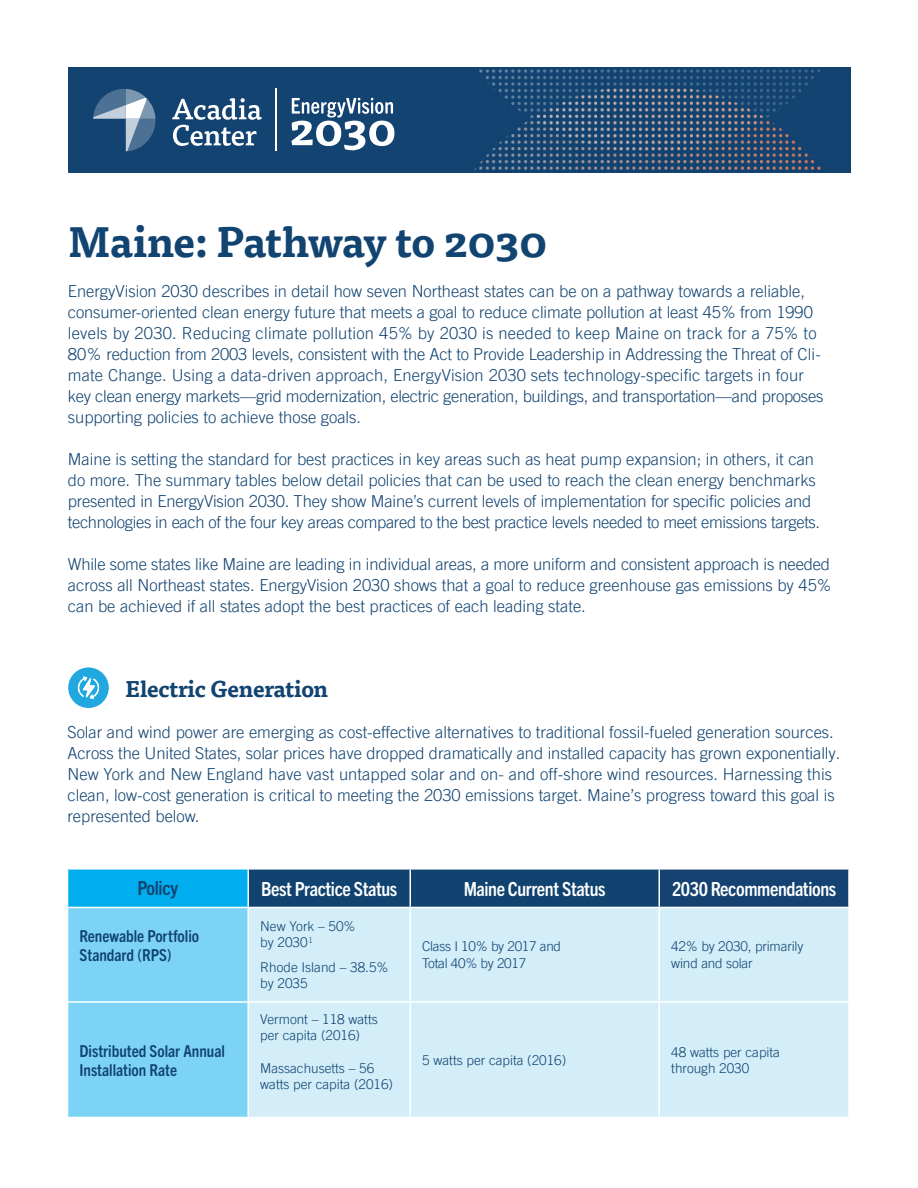
<style>
.page{position:relative;width:918px;height:1188px;background:#fff}
.page>*{position:absolute;margin:0;border:0;box-sizing:border-box;transform-origin:0 0}
.t1{font:700 42px "Tisa Pro";letter-spacing:-.02em;color:#124471}
.MAIN_SUBHEAD{font:700 22.5px "Tisa Pro";letter-spacing:-.02em;color:#124471}
.GRAPH_TITLES{font:700 condensed 19.5px "Trade Gothic Next SR Pro";letter-spacing:-.02em;color:#fff}
.Graph_Titles_2{font:700 condensed 19.5px "Trade Gothic Next SR Pro";letter-spacing:-.02em;color:#fff}
.GRAPH_TITLES-2{font:700 condensed 19.5px "Trade Gothic Next SR Pro";letter-spacing:-.02em;color:#124471}
.new_body{font:300 16.5px/21px "Trade Gothic LT Pro";color:#124471}
.graph_left_column{font:700 condensed 16.5px/19.8px "Trade Gothic Next SR Pro";color:#104370}
.graph_interior{font:300 13.5px/16.2px "Trade Gothic LT Pro";color:#104370}
.graph_interior-2{font:300 13.5px/16.2px "Trade Gothic LT Pro";letter-spacing:-.02em;color:#104370}
</style>
<div class="page">
<div style="left:68px;top:869px;width:180px;height:38px;background:#00aeef"></div>
<div style="left:248px;top:869px;width:162px;height:38px;background:#104370"></div>
<div style="left:410px;top:869px;width:249px;height:38px;background:#104370"></div>
<div style="left:659px;top:869px;width:190px;height:38px;background:#144372"></div>
<div style="left:68px;top:908px;width:180px;height:209px;background:#7cd3f6"></div>
<div style="left:249px;top:908px;width:599px;height:209px;background:#d3eef9"></div>
<hr style="left:67px;top:868px;width:182px;height:2px;background:#fff">
<hr style="left:248px;top:870px;width:1px;height:37px;background:#fff">
<hr style="left:249px;top:868px;width:161px;height:2px;background:#fff">
<hr style="left:410px;top:870px;width:1px;height:37px;background:#fff">
<hr style="left:410px;top:868px;width:249px;height:2px;background:#fff">
<hr style="left:658px;top:870px;width:2px;height:37px;background:#fff">
<hr style="left:410px;top:908px;width:1px;height:93px;background:#fff">
<hr style="left:659px;top:868px;width:191px;height:2px;background:#fff">
<hr style="left:848px;top:870px;width:2px;height:37px;background:#fff">
<hr style="left:68px;top:1001px;width:180px;height:2px;background:#fff">
<hr style="left:658px;top:908px;width:2px;height:93px;background:#fff">
<hr style="left:248px;top:1001px;width:162px;height:2px;background:#fff">
<hr style="left:410px;top:1003px;width:1px;height:114px;background:#fff">
<hr style="left:410px;top:1001px;width:249px;height:2px;background:#fff">
<hr style="left:658px;top:1003px;width:2px;height:114px;background:#fff">
<hr style="left:659px;top:1001px;width:191px;height:2px;background:#fff">
<div style="left:68px;top:667px;width:41px;height:41px;background:#21a8e0;border-radius:50%"></div>
<svg style="left:78px;top:677px;width:21px;height:22px"></svg>
<img style="left:69px;top:68px;width:775px;height:104px">
<svg style="left:172px;top:98px;width:90px;height:48px"></svg>
<svg style="left:93px;top:89px;width:63px;height:62px;background:#547798"></svg>
<hr style="left:275px;top:89px;width:1px;height:63px;background:#fff">
<svg style="left:291px;top:98px;width:103px;height:52px"></svg>
<p class="t1" style="left:68px;top:208px;width:481px">Maine: Pathway to 2030</p>
<p class="new_body" style="left:68px;top:280px;width:757px">EnergyVision 2030 describes in detail how seven Northeast states can be on a pathway towards a reliable, consumer-oriented clean energy future that meets a goal to reduce climate pollution at least 45% from 1990 levels by 2030. Reducing climate pollution 45% by 2030 is needed to keep Maine on track for a 75% to 80% reduction from 2003 levels, consistent with the Act to Provide Leadership in Addressing the Threat of Cli&shy;mate Change. Using a data-driven approach, EnergyVision 2030 sets technology-specific targets in four key clean energy markets—grid modernization, electric generation, buildings, and transportation—and proposes supporting policies to achieve those goals.</p>
<p class="new_body" style="left:68px;top:448px;width:754px">Maine is setting the standard for best practices in key areas such as heat pump expansion; in others, it can do more. The summary tables below detail policies that can be used to reach the clean energy benchmarks presented in EnergyVision 2030. They show Maine’s current levels of implementation for specific policies and technologies in each of the four key areas compared to the best practice levels needed to meet emissions targets.</p>
<p class="new_body" style="left:68px;top:553px;width:765px;text-align:justify">While some states like Maine are leading in individual areas, a more uniform and consistent approach is needed across all Northeast states. EnergyVision 2030 shows that a goal to reduce greenhouse gas emissions by 45% can be achieved if all states adopt the best practices of each leading state.</p>
<p class="MAIN_SUBHEAD" style="left:125px;top:671px;width:205px">Electric Generation</p>
<p class="new_body" style="left:68px;top:721px;width:774px">Solar and wind power are emerging as cost-effective alternatives to traditional fossil-fueled generation sources.<br>Across the United States, solar prices have dropped dramatically and installed capacity has grown exponentially.<br>New York and New England have vast untapped solar and on- and off-shore wind resources. Harnessing this clean, low-cost generation is critical to meeting the 2030 emissions target. Maine’s progress toward this goal is represented below.</p>
<p class="GRAPH_TITLES-2" style="left:138px;top:875px;width:42px">Policy</p>
<p class="Graph_Titles_2" style="left:261px;top:876px;width:138px">Best Practice Status</p>
<p class="GRAPH_TITLES" style="left:464px;top:876px;width:143px">Maine Current Status</p>
<p class="GRAPH_TITLES" style="left:672px;top:876px;width:166px">2030 Recommendations</p>
<p class="graph_left_column" style="left:80px;top:925px;width:121px">Renewable Portfolio<br>Standard (RPS)</p>
<p class="graph_interior" style="left:260px;top:918px;width:97px">New York – 50% by 2030<sup>1</sup></p>
<p class="graph_interior" style="left:260px;top:959px;width:130px">Rhode Island – 38.5% by 2035</p>
<p class="graph_interior-2" style="left:422px;top:938px;width:140px">Class I 10% by 2017 and<br>Total 40% by 2017</p>
<p class="graph_interior" style="left:671px;top:938px;width:134px">42% by 2030, primarily wind and solar</p>
<p class="graph_left_column" style="left:80px;top:1040px;width:147px">Distributed Solar Annual<br>Installation Rate</p>
<p class="graph_interior" style="left:260px;top:1011px;width:119px">Vermont – 118 watts per capita (2016)</p>
<p class="graph_interior" style="left:260px;top:1060px;width:134px">Massachusetts – 56 watts per capita (2016)</p>
<p class="graph_interior" style="left:422px;top:1052px;width:146px">5 watts per capita (2016)</p>
<p class="graph_interior" style="left:671px;top:1043px;width:110px">48 watts per capita through 2030</p>
</div>
